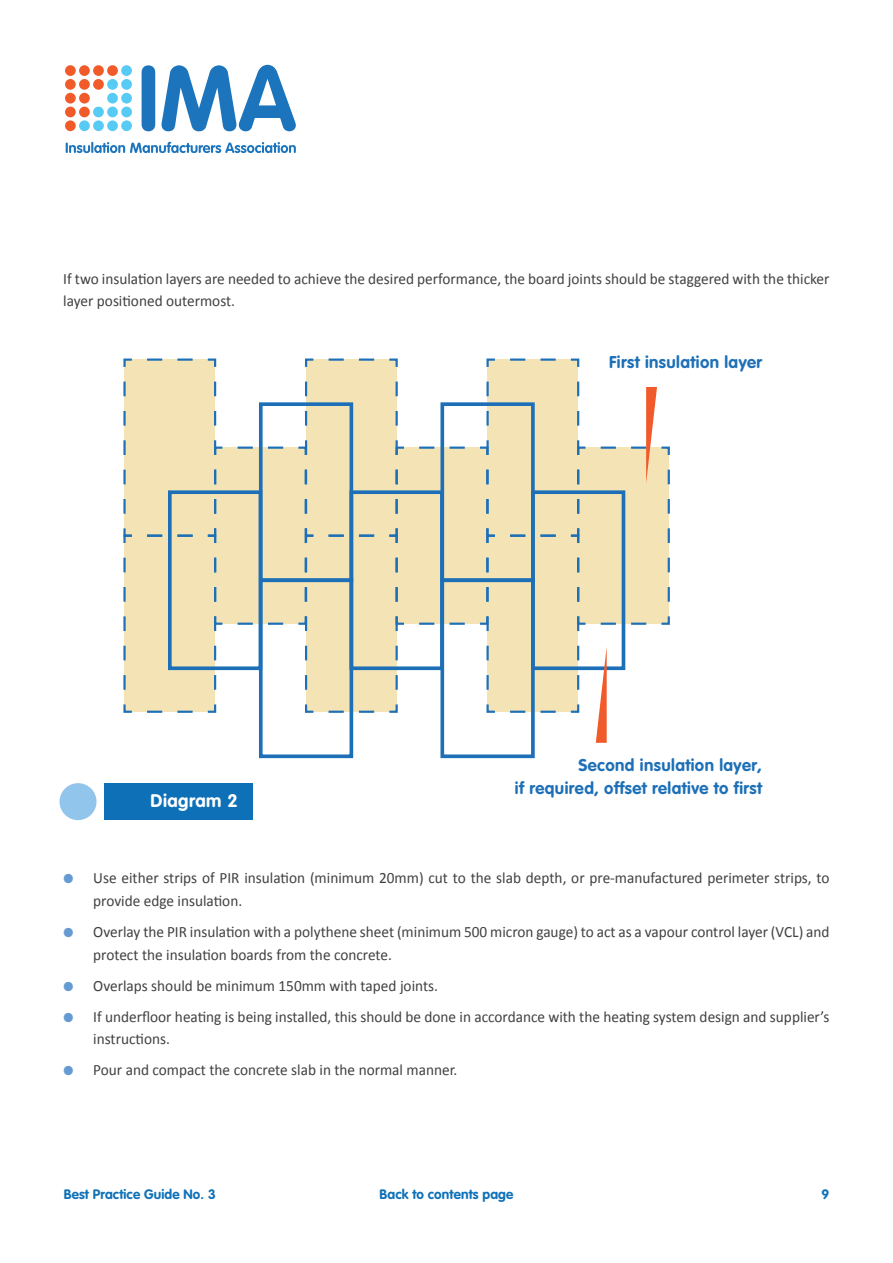
<style>
.page{position:relative;width:893px;height:1263px;background:#fff}
.page>*{position:absolute;margin:0;border:0;box-sizing:border-box;transform-origin:0 0}
.t1{font:700 18px "VAG Rounded";letter-spacing:.025em;color:#fff}
.t2{font:700 16.8px/23.2px "VAG Rounded";letter-spacing:.025em;color:#1d70b7;text-align:right}
.t3{font:15.75px/22.5px "Calibri";color:#414042}
.t4{font:700 13.5px "VAG Rounded";letter-spacing:.01em;color:#0e71b8}
.s1{font-family:"Proxima Nova";font-weight:700;color:#659ad2}
</style>
<div class="page">
<svg style="left:65px;top:65px;width:67px;height:66px"></svg>
<svg style="left:66px;top:142px;width:230px;height:11px"></svg>
<div style="left:142px;top:65px;width:13px;height:66px;background:#1c75bc;border-radius:7px"></div>
<svg style="left:162px;top:65px;width:134px;height:66px"></svg>
<div style="left:125px;top:360px;width:90px;height:176px;background:#f4e3b4"></div>
<div style="left:125px;top:536px;width:90px;height:176px;background:#f4e3b4"></div>
<div style="left:397px;top:448px;width:90px;height:176px;background:#f4e3b4"></div>
<div style="left:488px;top:360px;width:90px;height:176px;background:#f4e3b4"></div>
<div style="left:488px;top:536px;width:90px;height:176px;background:#f4e3b4"></div>
<svg style="left:123px;top:358px;width:11px;height:156px"></svg>
<svg style="left:147px;top:358px;width:53px;height:3px"></svg>
<svg style="left:123px;top:702px;width:70px;height:11px"></svg>
<svg style="left:123px;top:526px;width:77px;height:164px"></svg>
<svg style="left:419px;top:623px;width:46px;height:2px"></svg>
<svg style="left:206px;top:358px;width:200px;height:356px"></svg>
<svg style="left:419px;top:446px;width:53px;height:3px"></svg>
<svg style="left:569px;top:358px;width:11px;height:9px"></svg>
<svg style="left:486px;top:702px;width:70px;height:11px"></svg>
<svg style="left:478px;top:358px;width:85px;height:332px"></svg>
<div style="left:168px;top:490px;width:94px;height:180px;border:4px solid #1d70b7"></div>
<div style="left:531px;top:490px;width:94px;height:180px;border:4px solid #1d70b7"></div>
<div style="left:259px;top:402px;width:94px;height:180px;border:4px solid #1d70b7"></div>
<div style="left:259px;top:578px;width:94px;height:180px;border:4px solid #1d70b7"></div>
<div style="left:350px;top:490px;width:94px;height:180px;border:4px solid #1d70b7"></div>
<div style="left:440px;top:402px;width:95px;height:180px;border:4px solid #1d70b7"></div>
<div style="left:440px;top:578px;width:95px;height:180px;border:4px solid #1d70b7"></div>
<svg style="left:569px;top:382px;width:101px;height:361px"></svg>
<div style="left:105px;top:783px;width:148px;height:37px;background:#0e71b8"></div>
<div style="left:60px;top:783px;width:37px;height:37px;background:#92c5eb;border-radius:50%"></div>
<p class="t3" style="left:63px;top:267px;width:768px">If two insulation layers are needed to achieve the desired performance, the board joints should be staggered with the thicker layer positioned outermost.</p>
<p class="t1" style="left:151px;top:790px;width:89px">Diagram 2</p>
<p class="t2" style="left:609px;top:351px;width:155px">First insulation layer</p>
<p class="t2" style="left:515px;top:754px;width:249px">Second insulation layer,<br>if required, offset relative to first</p>
<p class="t3" style="left:93px;top:866px;width:738px;text-indent:-30px"><span class="s1">●</span> Use either strips of PIR insulation (minimum 20mm) cut to the slab depth, or pre-manufactured perimeter strips, to provide edge insulation.</p>
<p class="t3" style="left:93px;top:920px;width:738px;text-indent:-30px"><span class="s1">●</span> Overlay the PIR insulation with a polythene sheet (minimum 500 micron gauge) to act as a vapour control layer (VCL) and protect the insulation boards from the concrete.</p>
<p class="t3" style="left:63px;top:973px;width:376px"><span class="s1">●</span> Overlaps should be minimum 150mm with taped joints.</p>
<p class="t3" style="left:93px;top:1004px;width:738px;text-indent:-30px"><span class="s1">●</span> If underfloor heating is being installed, this should be done in accordance with the heating system design and supplier’s instructions.</p>
<p class="t3" style="left:63px;top:1058px;width:396px"><span class="s1">●</span> Pour and compact the concrete slab in the normal manner.</p>
<p class="t4" style="left:64px;top:1186px;width:154px">Best Practice Guide No. 3</p>
<p class="t4" style="left:380px;top:1186px;width:135px">Back to contents page</p>
<p class="t4" style="left:821px;top:1186px;width:9px">9</p>
</div>
